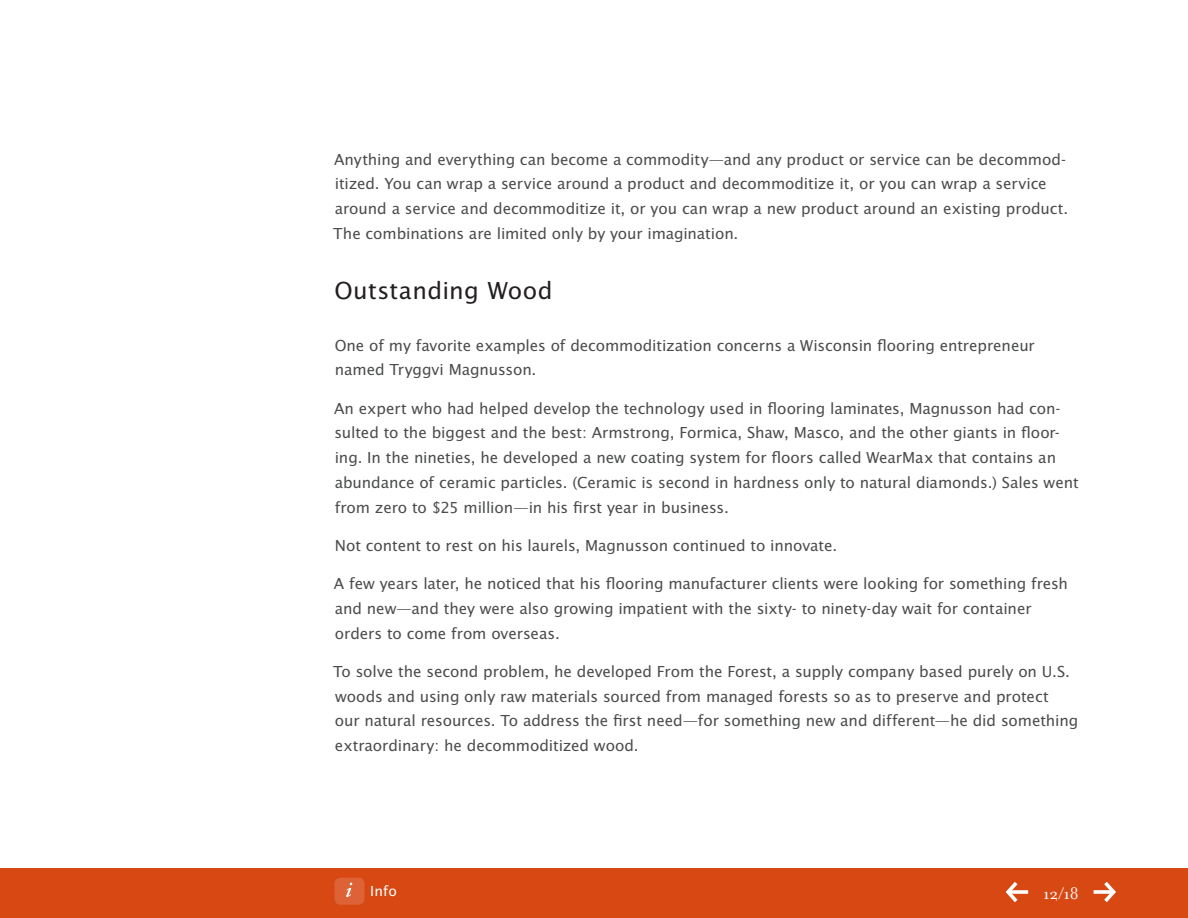
<style>
.page{position:relative;width:1188px;height:918px;background:#fff}
.page>*{position:absolute;margin:0;border:0;box-sizing:border-box;transform-origin:0 0}
.t1{font:25.5px "Lucida Sans EFOP";letter-spacing:.02em;color:#231f20}
.t2{font:18px "Filosofia OT";color:#fff}
.t3{font:16.5px/24.8px "Lucida Sans EFOP";letter-spacing:-.005em;color:#4b4c4d}
.t4{font:15px "Lucida Sans EFOP";color:#fff}
</style>
<div class="page">
<div style="left:0;top:869px;width:1188px;height:49px;background:#d74812"></div>
<div style="left:334px;top:878px;width:30px;height:27px;background:#dd6336;border-radius:6px"></div>
<svg style="left:346px;top:883px;width:6px;height:14px"></svg>
<svg style="left:1006px;top:882px;width:22px;height:20px"></svg>
<svg style="left:1094px;top:882px;width:22px;height:20px"></svg>
<p class="t3" style="left:333px;top:148px;width:737px">Anything and everything can become a commodity—and any product or service can be decommod&shy;itized. You can wrap a service around a product and decommoditize it, or you can wrap a service around a service and decommoditize it, or you can wrap a new product around an existing product.<br>The combinations are limited only by your imagination.</p>
<h1 class="t1" style="left:334px;top:276px;width:220px">Outstanding Wood</h1>
<p class="t3" style="left:335px;top:334px;width:702px">One of my favorite examples of decommoditization concerns a Wisconsin flooring entrepreneur named Tryggvi Magnusson.</p>
<p class="t3" style="left:334px;top:397px;width:746px">An expert who had helped develop the technology used in flooring laminates, Magnusson had con&shy;sulted to the biggest and the best: Armstrong, Formica, Shaw, Masco, and the other giants in floor&shy;ing. In the nineties, he developed a new coating system for floors called WearMax that contains an abundance of ceramic particles. (Ceramic is second in hardness only to natural diamonds.) Sales went from zero to $25 million—in his first year in business.</p>
<p class="t3" style="left:335px;top:534px;width:504px">Not content to rest on his laurels, Magnusson continued to innovate.</p>
<p class="t3" style="left:334px;top:572px;width:736px">A few years later, he noticed that his flooring manufacturer clients were looking for something fresh and new—and they were also growing impatient with the sixty- to ninety-day wait for container orders to come from overseas.</p>
<p class="t3" style="left:333px;top:660px;width:747px">To solve the second problem, he developed From the Forest, a supply company based purely on U.S. woods and using only raw materials sourced from managed forests so as to preserve and protect<br>our natural resources. To address the first need—for something new and different—he did something extraordinary: he decommoditized wood.</p>
<p class="t4" style="left:370px;top:883px;width:28px">Info</p>
<p class="t2" style="left:1043px;top:884px;width:37px">12/18</p>
</div>
